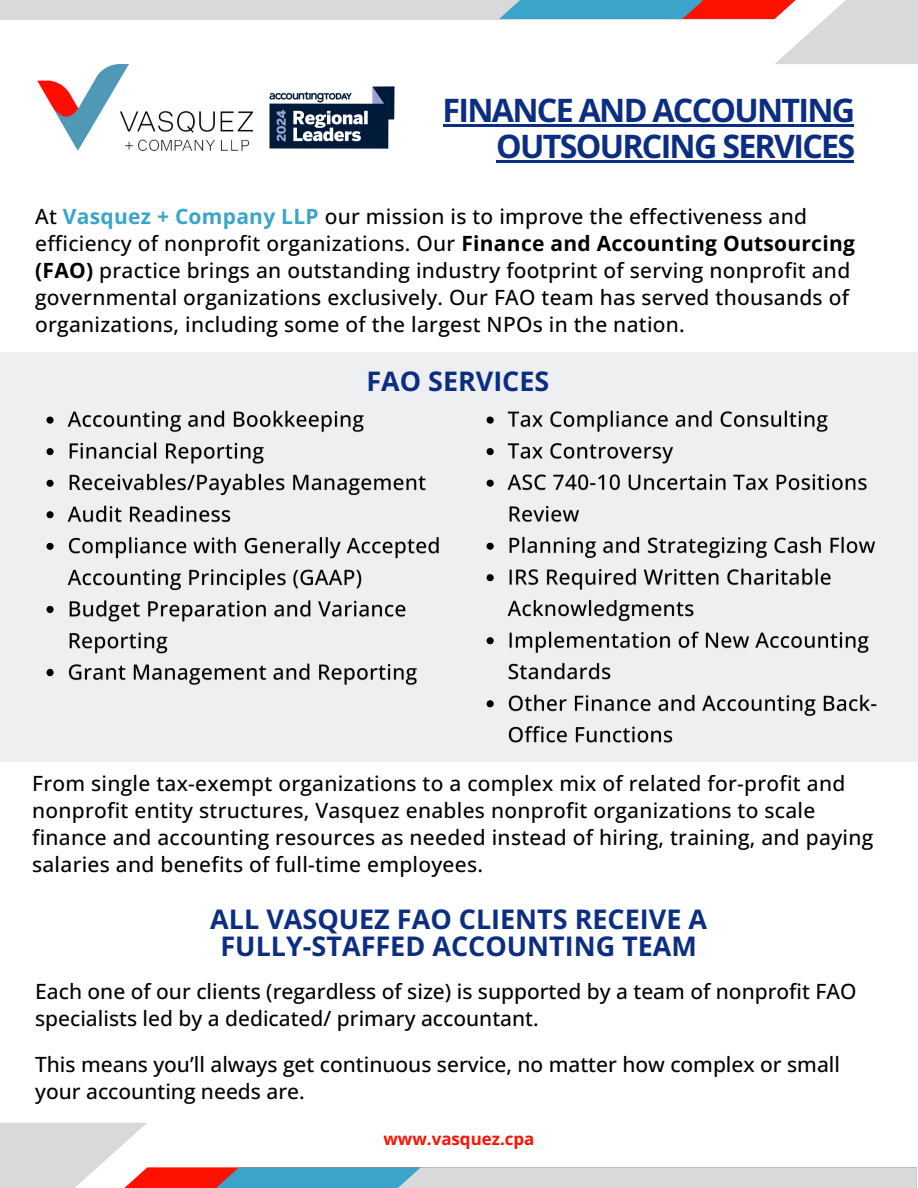
<style>
.page{position:relative;width:918px;height:1188px;background:#fff}
.page>*{position:absolute;margin:0;border:0;box-sizing:border-box;transform-origin:0 0}
.t1{font:700 32.25px/36px "Open Sans";letter-spacing:-.055em;color:#0c2e82;text-align:right}
.t2{font:700 27px/27px "Open Sans";color:#0c2e82;text-align:center}
.t3{font:700 26.85px "Open Sans";color:#0c2e82}
.t4{font:500 21px/27px "Open Sans";letter-spacing:.015em;color:#000}
.t5{font:700 16.95px "Open Sans";color:#ff1101}
.s1{font-weight:700;color:#3ba4ca}
.s2{font-weight:700}
</style>
<div class="page">
<div style="left:0;top:352px;width:918px;height:410px;background:#eeeff1"></div>
<img style="left:46px;top:410px;width:393px;height:275px">
<img style="left:486px;top:410px;width:391px;height:333px">
<svg style="left:0;top:1123px;width:917px;height:65px"></svg>
<img style="left:38px;top:64px;width:215px;height:87px">
<svg style="left:0;top:0;width:918px;height:64px"></svg>
<hr style="left:443px;top:125px;width:410px;height:2px;background:#0c2e82">
<hr style="left:496px;top:161px;width:357px;height:2px;background:#0c2e82">
<img style="left:269px;top:86px;width:126px;height:63px">
<h3 class="t1" style="left:443px;top:92px;width:414px">FINANCE AND ACCOUNTING<br>OUTSOURCING SERVICES</h3>
<p class="t4" style="left:35px;top:203px;width:821px">At <span class="s1">Vasquez + Company LLP</span> our mission is to improve the effectiveness and efficiency of nonprofit organizations. Our <span class="s2">Finance and Accounting Outsourcing (FAO)</span> practice brings an outstanding industry footprint of serving nonprofit and governmental organizations exclusively. Our FAO team has served thousands of organizations, including some of the largest NPOs in the nation.</p>
<p class="t3" style="left:367px;top:362px;width:184px">FAO SERVICES</p>
<p class="t4" style="left:32px;top:769px;width:843px">From single tax-exempt organizations to a complex mix of related for-profit and nonprofit entity structures, Vasquez enables nonprofit organizations to scale finance and accounting resources as needed instead of hiring, training, and paying salaries and benefits of full-time employees.</p>
<h3 class="t2" style="left:210px;top:905px;width:498px">ALL VASQUEZ FAO CLIENTS RECEIVE A<br>FULLY-STAFFED ACCOUNTING TEAM</h3>
<h3 class="t4" style="left:35px;top:977px;width:823px">Each one of our clients (regardless of size) is supported by a team of nonprofit FAO specialists led by a dedicated/ primary accountant.</h3>
<h2 class="t4" style="left:35px;top:1051px;width:806px">This means you’ll always get continuous service, no matter how complex or small your accounting needs are.</h2>
<h1 class="t5" style="left:383px;top:1127px;width:153px">www.vasquez.cpa</h1>
</div>
